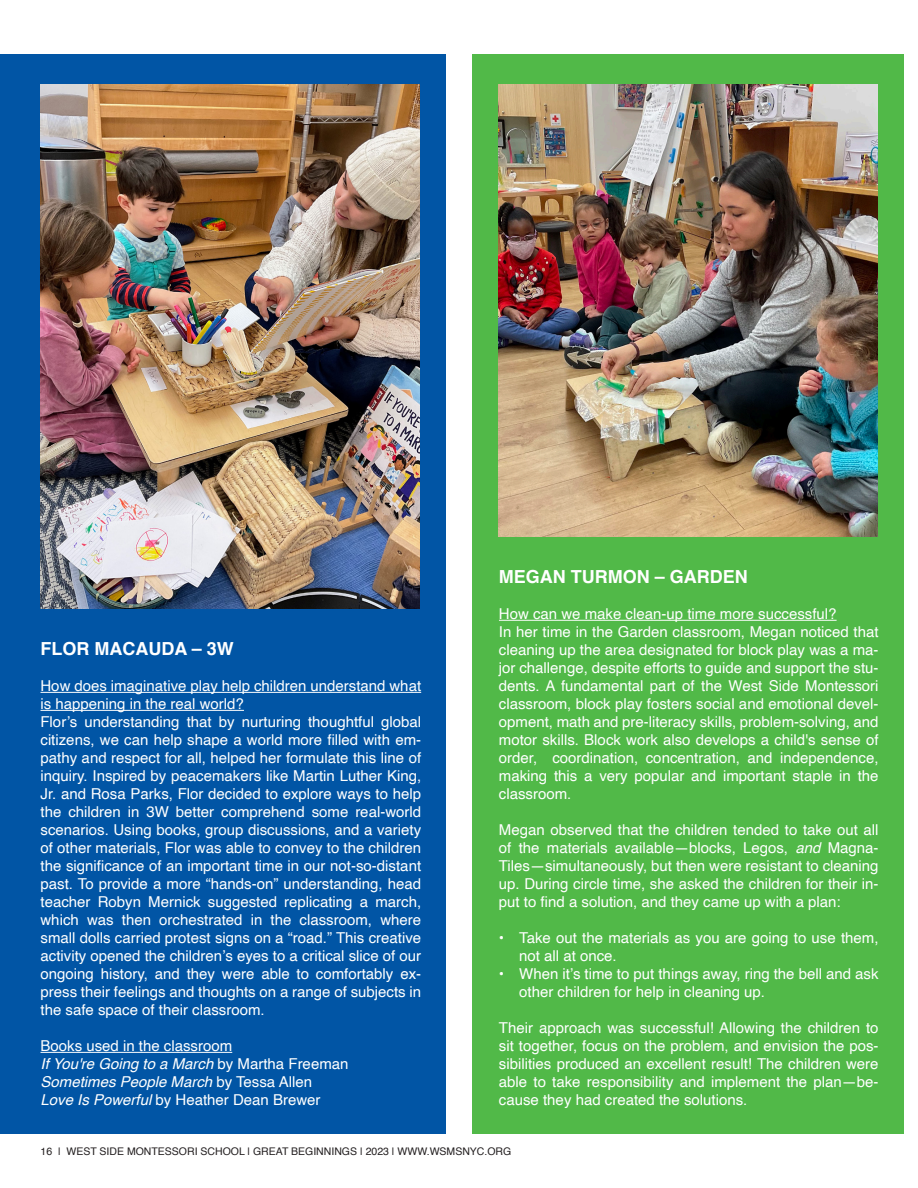
<style>
.page{position:relative;width:918px;height:1188px;background:#fff}
.page>*{position:absolute;margin:0;border:0;box-sizing:border-box;transform-origin:0 0}
.t1{font:700 18px "Helvetica";color:#fff}
.t2{font:15px/18px "Helvetica";color:#fff;text-align:justify}
.t3{font:italic 15px "Helvetica";color:#fff}
.t4{font:10.5px "Helvetica";color:#231f20}
.s1{font-style:normal}
.s2{font-style:italic}
</style>
<div class="page">
<div style="left:472px;top:54px;width:432px;height:1080px;background:#51b948"></div>
<div style="left:0;top:54px;width:446px;height:1080px;background:#0155a5"></div>
<hr style="left:499px;top:620px;width:338px;height:1px;background:#fff">
<img style="left:499px;top:84px;width:379px;height:453px">
<img style="left:40px;top:84px;width:379px;height:525px">
<hr style="left:40px;top:692px;width:381px;height:1px;background:#fff">
<hr style="left:40px;top:710px;width:204px;height:1px;background:#fff">
<hr style="left:40px;top:1052px;width:192px;height:1px;background:#fff">
<p class="t1" style="left:40px;top:634px;width:195px">FLOR MACAUDA – 3W</p>
<p class="t2" style="left:40px;top:677px;width:382px">How does imaginative play help children understand what is happening in the real world?</p>
<p class="t2" style="left:40px;top:713px;width:382px">Flor’s understanding that by nurturing thoughtful global citizens, we can help shape a world more filled with em&shy;pathy and respect for all, helped her formulate this line of inquiry. Inspired by peacemakers like Martin Luther King, Jr. and Rosa Parks, Flor decided to explore ways to help the children in 3W better comprehend some real-world scenarios. Using books, group discussions, and a variety of other materials, Flor was able to convey to the children the significance of an important time in our not-so-distant past. To provide a more “hands-on” understanding, head teacher Robyn Mernick suggested replicating a march, which was then orchestrated in the classroom, where small dolls carried protest signs on a “road.” This creative activity opened the children’s eyes to a critical slice of our ongoing history, and they were able to comfortably ex&shy;press their feelings and thoughts on a range of subjects in the safe space of their classroom.</p>
<p class="t2" style="left:40px;top:1037px;width:193px">Books used in the classroom</p>
<p class="t3" style="left:40px;top:1052px;width:310px">If You're Going to a March <span class="s1">by Martha Freeman</span></p>
<p class="t3" style="left:40px;top:1070px;width:273px">Sometimes People March <span class="s1">by Tessa Allen</span></p>
<p class="t2" style="left:40px;top:1091px;width:282px"><span class="s2">Love Is Powerful</span> by Heather Dean Brewer</p>
<p class="t1" style="left:499px;top:562px;width:250px">MEGAN TURMON – GARDEN</p>
<p class="t2" style="left:499px;top:605px;width:339px">How can we make clean-up time more successful?</p>
<p class="t2" style="left:499px;top:623px;width:381px">In her time in the Garden classroom, Megan noticed that cleaning up the area designated for block play was a ma&shy;jor challenge, despite efforts to guide and support the stu&shy;dents. A fundamental part of the West Side Montessori classroom, block play fosters social and emotional devel&shy;opment, math and pre-literacy skills, problem-solving, and motor skills. Block work also develops a child's sense of order, coordination, concentration, and independence, making this a very popular and important staple in the classroom.</p>
<p class="t2" style="left:499px;top:821px;width:381px">Megan observed that the children tended to take out all of the materials available—blocks, Legos, <span class="s2">and</span> Magna-Tiles—simultaneously, but then were resistant to cleaning up. During circle time, she asked the children for their in&shy;put to find a solution, and they came up with a plan:</p>
<p class="t2" style="left:519px;top:929px;width:361px;text-indent:-20px">• Take out the materials as you are going to use them, not all at once.</p>
<p class="t2" style="left:519px;top:965px;width:361px;text-indent:-20px">• When it’s time to put things away, ring the bell and ask other children for help in cleaning up.</p>
<p class="t2" style="left:499px;top:1019px;width:381px">Their approach was successful! Allowing the children to sit together, focus on the problem, and envision the pos&shy;sibilities produced an excellent result! The children were able to take responsibility and implement the plan—be&shy;cause they had created the solutions.</p>
<p class="t4" style="left:40px;top:1144px;width:472px">16 | WEST SIDE MONTESSORI SCHOOL | GREAT BEGINNINGS | 2023 | WWW.WSMSNYC.ORG</p>
</div>
